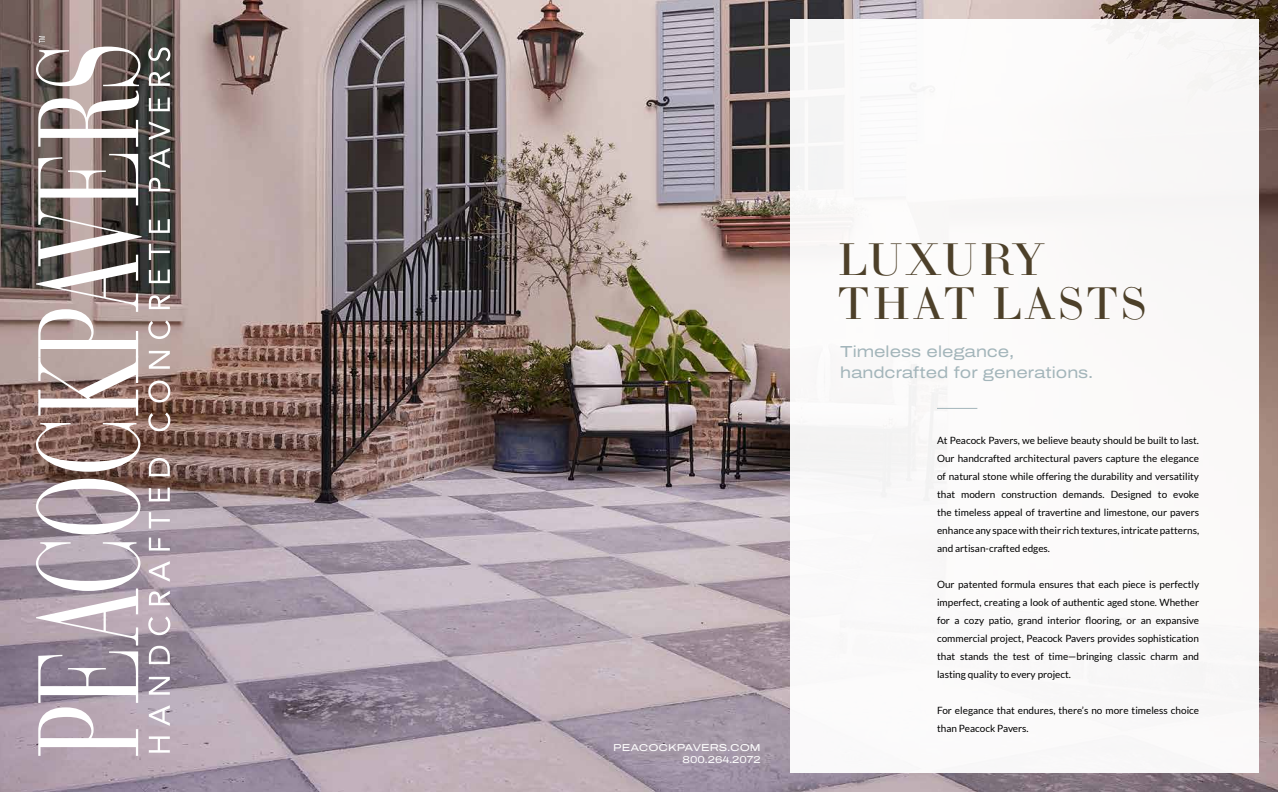
<style>
.page{position:relative;width:1278px;height:792px;background:#fff}
.page>*{position:absolute;margin:0;border:0;box-sizing:border-box;transform-origin:0 0}
.t1{font:45px/44px "LTC Bodoni 175 Pro";letter-spacing:.06em;color:#4d4029}
.t2{font:16px/21px "Archivo Expanded";color:#a3b5ba}
.t3{font:10px/18px "Lato";color:#000;text-align:justify}
.t4{font:10px/12px "Archivo Expanded";color:#fff;text-align:right}
</style>
<div class="page">
<img style="left:0;top:0;width:1278px;height:792px">
<div style="left:790px;top:19px;width:469px;height:754px;background:#fff"></div>
<svg style="left:36px;top:358px;width:104px;height:398px"></svg>
<svg style="left:36px;top:36px;width:106px;height:322px"></svg>
<svg style="left:149px;top:736px;width:21px;height:17px"></svg>
<svg style="left:149px;top:705px;width:21px;height:21px"></svg>
<svg style="left:149px;top:677px;width:21px;height:18px"></svg>
<svg style="left:149px;top:646px;width:21px;height:18px"></svg>
<svg style="left:148px;top:617px;width:22px;height:18px"></svg>
<svg style="left:149px;top:591px;width:21px;height:14px"></svg>
<svg style="left:149px;top:561px;width:21px;height:21px"></svg>
<svg style="left:149px;top:538px;width:21px;height:13px"></svg>
<svg style="left:149px;top:512px;width:21px;height:17px"></svg>
<svg style="left:149px;top:488px;width:21px;height:13px"></svg>
<svg style="left:149px;top:458px;width:21px;height:18px"></svg>
<svg style="left:148px;top:413px;width:22px;height:18px"></svg>
<svg style="left:148px;top:381px;width:22px;height:22px"></svg>
<svg style="left:149px;top:351px;width:21px;height:18px"></svg>
<svg style="left:148px;top:320px;width:22px;height:19px"></svg>
<svg style="left:149px;top:295px;width:21px;height:14px"></svg>
<svg style="left:149px;top:269px;width:21px;height:14px"></svg>
<svg style="left:149px;top:244px;width:21px;height:16px"></svg>
<svg style="left:149px;top:219px;width:21px;height:14px"></svg>
<svg style="left:149px;top:178px;width:21px;height:13px"></svg>
<svg style="left:149px;top:148px;width:21px;height:20px"></svg>
<svg style="left:149px;top:121px;width:21px;height:19px"></svg>
<svg style="left:149px;top:98px;width:21px;height:13px"></svg>
<svg style="left:149px;top:71px;width:21px;height:15px"></svg>
<svg style="left:148px;top:48px;width:22px;height:13px"></svg>
<hr style="left:937px;top:408px;width:40px;height:1px;background:#a3b5ba">
<p class="t4" style="left:613px;top:742px;width:149px">PEACOCKPAVERS.COM<br>800.264.2072</p>
<h1 class="t1" style="left:838px;top:237px;width:310px">LUXURY<br>THAT LASTS</h1>
<h2 class="t2" style="left:840px;top:341px;width:254px">Timeless elegance, handcrafted for generations.</h2>
<p class="t3" style="left:937px;top:431px;width:264px">At Peacock Pavers, we believe beauty should be built to last.<br>Our handcrafted architectural pavers capture the elegance of natural stone while offering the durability and versatility that modern construction demands. Designed to evoke the timeless appeal of travertine and limestone, our pavers enhance any space with their rich textures, intricate patterns, and artisan-crafted edges.</p>
<p class="t3" style="left:937px;top:575px;width:264px">Our patented formula ensures that each piece is perfectly imperfect, creating a look of authentic aged stone. Whether for a cozy patio, grand interior flooring, or an expansive commercial project, Peacock Pavers provides sophistication that stands the test of time—bringing classic charm and lasting quality to every project.</p>
<p class="t3" style="left:937px;top:701px;width:264px">For elegance that endures, there’s no more timeless choice than Peacock Pavers.</p>
</div>
